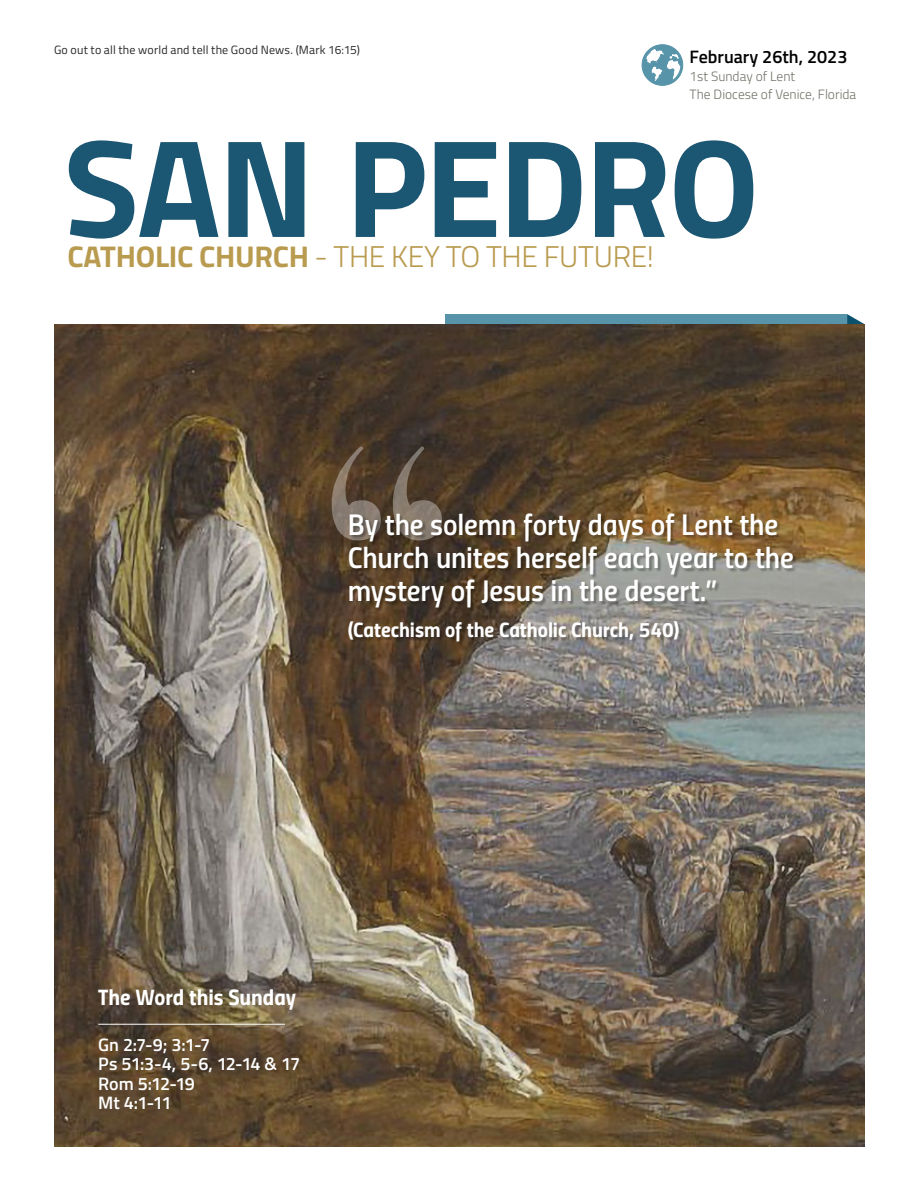
<style>
.page{position:relative;width:918px;height:1188px;background:#fff}
.page>*{position:absolute;margin:0;border:0;box-sizing:border-box;transform-origin:0 0}
.t1{font:700 353.4px "Cormorant Infant";color:#fff}
.t2{font:700 139.5px "Titillium";letter-spacing:-.02em;color:#1b5672}
.t3{font:30px/33px "Titillium Semibold Upright";letter-spacing:-.005em;color:#fff}
.t4{font:300 30px "Titillium";letter-spacing:-.01em;color:#b99b4f}
.t5{font:22.5px "Titillium Bold Upright";letter-spacing:-.005em;color:#fff}
.t6{font:21px "Titillium Bold Upright";letter-spacing:-.005em;color:#fff}
.t7{font:600 18px/19.5px "Titillium";letter-spacing:-.045em;color:#fff}
.t8{font:600 18px "Titillium";color:#000}
.t9{font:300 13.5px/18px "Titillium";color:#727168}
.t10{font:12px "Titillium";letter-spacing:.015em;color:#282829}
.s1{font-weight:700}
</style>
<div class="page">
<div style="left:445px;top:314px;width:402px;height:273px;background:#5794a9"></div>
<svg style="left:847px;top:314px;width:17px;height:11px"></svg>
<img style="left:55px;top:325px;width:809px;height:822px">
<div style="left:317px;top:434px;width:163px;height:144px;background:#000;opacity:.43"></div>
<div style="left:350px;top:514px;width:447px;height:97px;background:#000;opacity:.29"></div>
<div style="left:349px;top:622px;width:334px;height:23px;background:#000;opacity:.29"></div>
<hr style="left:98px;top:1024px;width:187px;height:1px;background:#fff">
<svg style="left:642px;top:44px;width:41px;height:42px"></svg>
<p class="t10" style="left:54px;top:41px;width:307px">Go out to all the world and tell the Good News. (Mark 16:15)</p>
<p class="t8" style="left:690px;top:43px;width:159px">February 26th, 2023</p>
<p class="t9" style="left:690px;top:67px;width:168px">1st Sunday of Lent<br>The Diocese of Venice, Florida</p>
<h2 class="t2" style="left:64px;top:82px;width:697px">SAN PEDRO</h2>
<p class="t4" style="left:68px;top:235px;width:588px"><span class="s1">CATHOLIC CHURCH</span> - THE KEY TO THE FUTURE!</p>
<h1 class="t1" style="left:327px;top:347px;width:121px">“</h1>
<p class="t3" style="left:348px;top:506px;width:448px">By the solemn forty days of Lent the<br>Church unites herself each year to the mystery of Jesus in the desert.”</p>
<p class="t6" style="left:348px;top:613px;width:333px">(Catechism of the Catholic Church, 540)</p>
<p class="t5" style="left:98px;top:980px;width:199px">The Word this Sunday</p>
<p class="t7" style="left:98px;top:1034px;width:203px">Gn 2:7-9; 3:1-7<br>Ps 51:3-4, 5-6, 12-14 &amp; 17<br>Rom 5:12-19<br>Mt 4:1-11</p>
</div>
